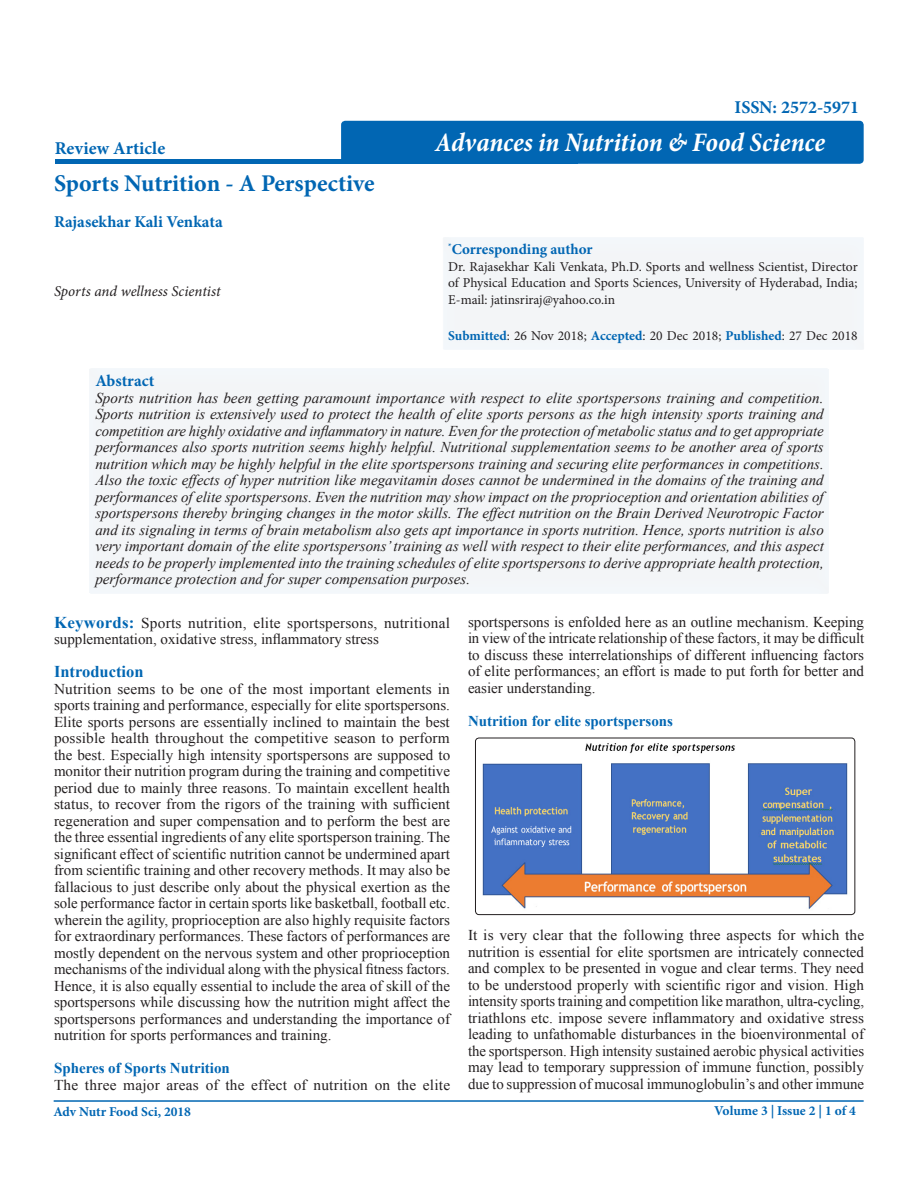
<style>
.page{position:relative;width:918px;height:1188px;background:#fff}
.page>*{position:absolute;margin:0;border:0;box-sizing:border-box;transform-origin:0 0}
.t1{font:italic 700 condensed 27px "Minion Pro";letter-spacing:-.005em;color:#fff}
.t2{font:700 24px "Minion Pro";letter-spacing:-.005em;color:#0166b3}
.t3{font:700 18px "Minion Pro";color:#0166b3}
.t4{font:700 16.5px "Minion Pro";color:#0166b3}
.t5{font:700 16.5px "Times New Roman";color:#0166b3}
.t6{font:15px/16.5px "Times New Roman";color:#231f20;text-align:justify}
.t7{font:italic 15px/16.5px "Times New Roman";color:#231f20;text-align:justify}
.t8{font:700 15px "Times New Roman";color:#0166b3}
.t9{font:italic 15px "Minion Pro";color:#231f20}
.t10{font:700 15px "Minion Pro";color:#0166b3}
.t11{font:13.5px/16.5px "Minion Pro";color:#231f20;text-align:justify}
.t12{font:700 13.5px "Minion Pro";color:#0166b3}
.s1{font-weight:700;color:#0166b3}
.s2{font-weight:700;font-size:16.5px;color:#0166b3}
</style>
<div class="page">
<hr style="left:54px;top:1100px;width:810px;height:2px;background:#0166b3">
<div style="left:341px;top:121px;width:523px;height:43px;background:#0166b3;border-radius:4px"></div>
<svg style="left:55px;top:159px;width:288px;height:5px"></svg>
<div style="left:439px;top:233px;width:427px;height:118px;background:#f3f5f7"></div>
<div style="left:86px;top:364px;width:744px;height:232px;background:#f3f5f7"></div>
<img style="left:475px;top:738px;width:380px;height:177px">
<div style="left:475px;top:738px;width:380px;height:177px;border:1px solid #231f20;border-radius:4px"></div>
<p class="t3" style="left:55px;top:135px;width:112px">Review Article</p>
<p class="t2" style="left:54px;top:167px;width:322px">Sports Nutrition - A Perspective</p>
<p class="t4" style="left:54px;top:210px;width:170px">Rajasekhar Kali Venkata</p>
<p class="t9" style="left:54px;top:281px;width:168px">Sports and wellness Scientist</p>
<p class="t3" style="left:735px;top:94px;width:126px">ISSN: 2572-5971</p>
<p class="t1" style="left:435px;top:123px;width:391px">Advances in Nutrition &amp; Food Science</p>
<p class="t10" style="left:448px;top:239px;width:146px"><sup>*</sup>Corresponding author</p>
<p class="t11" style="left:448px;top:258px;width:411px">Dr. Rajasekhar Kali Venkata, Ph.D. Sports and wellness Scientist, Director of Physical Education and Sports Sciences, University of Hyderabad, India; E-mail: jatinsriraj@yahoo.co.in</p>
<p class="t11" style="left:448px;top:327px;width:411px"><span class="s1">Submitted</span>: 26 Nov 2018; <span class="s1">Accepted</span>: 20 Dec 2018; <span class="s1">Published</span>: 27 Dec 2018</p>
<p class="t4" style="left:95px;top:369px;width:60px">Abstract</p>
<p class="t7" style="left:95px;top:389px;width:730px">Sports nutrition has been getting paramount importance with respect to elite sportspersons training and competition.<br>Sports nutrition is extensively used to protect the health of elite sports persons as the high intensity sports training and competition are highly oxidative and inflammatory in nature. Even for the protection of metabolic status and to get appropriate performances also sports nutrition seems highly helpful. Nutritional supplementation seems to be another area of sports nutrition which may be highly helpful in the elite sportspersons training and securing elite performances in competitions.<br>Also the toxic effects of hyper nutrition like megavitamin doses cannot be undermined in the domains of the training and performances of elite sportspersons. Even the nutrition may show impact on the proprioception and orientation abilities of sportspersons thereby bringing changes in the motor skills. The effect nutrition on the Brain Derived Neurotropic Factor and its signaling in terms of brain metabolism also gets apt importance in sports nutrition. Hence, sports nutrition is also very important domain of the elite sportspersons’ training as well with respect to their elite performances, and this aspect needs to be properly implemented into the training schedules of elite sportspersons to derive appropriate health protection, performance protection and for super compensation purposes.</p>
<p class="t6" style="left:54px;top:614px;width:398px"><span class="s2">Keywords:</span> Sports nutrition, elite sportspersons, nutritional supplementation, oxidative stress, inflammatory stress</p>
<p class="t5" style="left:54px;top:660px;width:91px">Introduction</p>
<p class="t6" style="left:54px;top:680px;width:398px">Nutrition seems to be one of the most important elements in sports training and performance, especially for elite sportspersons.<br>Elite sports persons are essentially inclined to maintain the best possible health throughout the competitive season to perform the best. Especially high intensity sportspersons are supposed to monitor their nutrition program during the training and competitive period due to mainly three reasons. To maintain excellent health status, to recover from the rigors of the training with sufficient regeneration and super compensation and to perform the best are the three essential ingredients of any elite sportsperson training. The significant effect of scientific nutrition cannot be undermined apart from scientific training and other recovery methods. It may also be fallacious to just describe only about the physical exertion as the sole performance factor in certain sports like basketball, football etc. wherein the agility, proprioception are also highly requisite factors for extraordinary performances. These factors of performances are mostly dependent on the nervous system and other proprioception mechanisms of the individual along with the physical fitness factors.<br>Hence, it is also equally essential to include the area of skill of the sportspersons while discussing how the nutrition might affect the sportspersons performances and understanding the importance of nutrition for sports performances and training.</p>
<p class="t8" style="left:54px;top:1058px;width:177px">Spheres of Sports Nutrition</p>
<p class="t6" style="left:54px;top:1076px;width:398px">The three major areas of the effect of nutrition on the elite</p>
<p class="t12" style="left:53px;top:1102px;width:139px">Adv Nutr Food Sci, 2018</p>
<p class="t6" style="left:468px;top:613px;width:398px">sportspersons is enfolded here as an outline mechanism. Keeping in view of the intricate relationship of these factors, it may be difficult to discuss these interrelationships of different influencing factors of elite performances; an effort is made to put forth for better and easier understanding.</p>
<p class="t8" style="left:468px;top:711px;width:207px">Nutrition for elite sportspersons</p>
<p class="t6" style="left:468px;top:927px;width:398px">It is very clear that the following three aspects for which the nutrition is essential for elite sportsmen are intricately connected and complex to be presented in vogue and clear terms. They need to be understood properly with scientific rigor and vision. High intensity sports training and competition like marathon, ultra-cycling, triathlons etc. impose severe inflammatory and oxidative stress leading to unfathomable disturbances in the bioenvironmental of the sportsperson. High intensity sustained aerobic physical activities may lead to temporary suppression of immune function, possibly due to suppression of mucosal immunoglobulin’s and other immune</p>
<p class="t12" style="left:714px;top:1101px;width:143px">Volume 3 | Issue 2 | 1 of 4</p>
</div>
